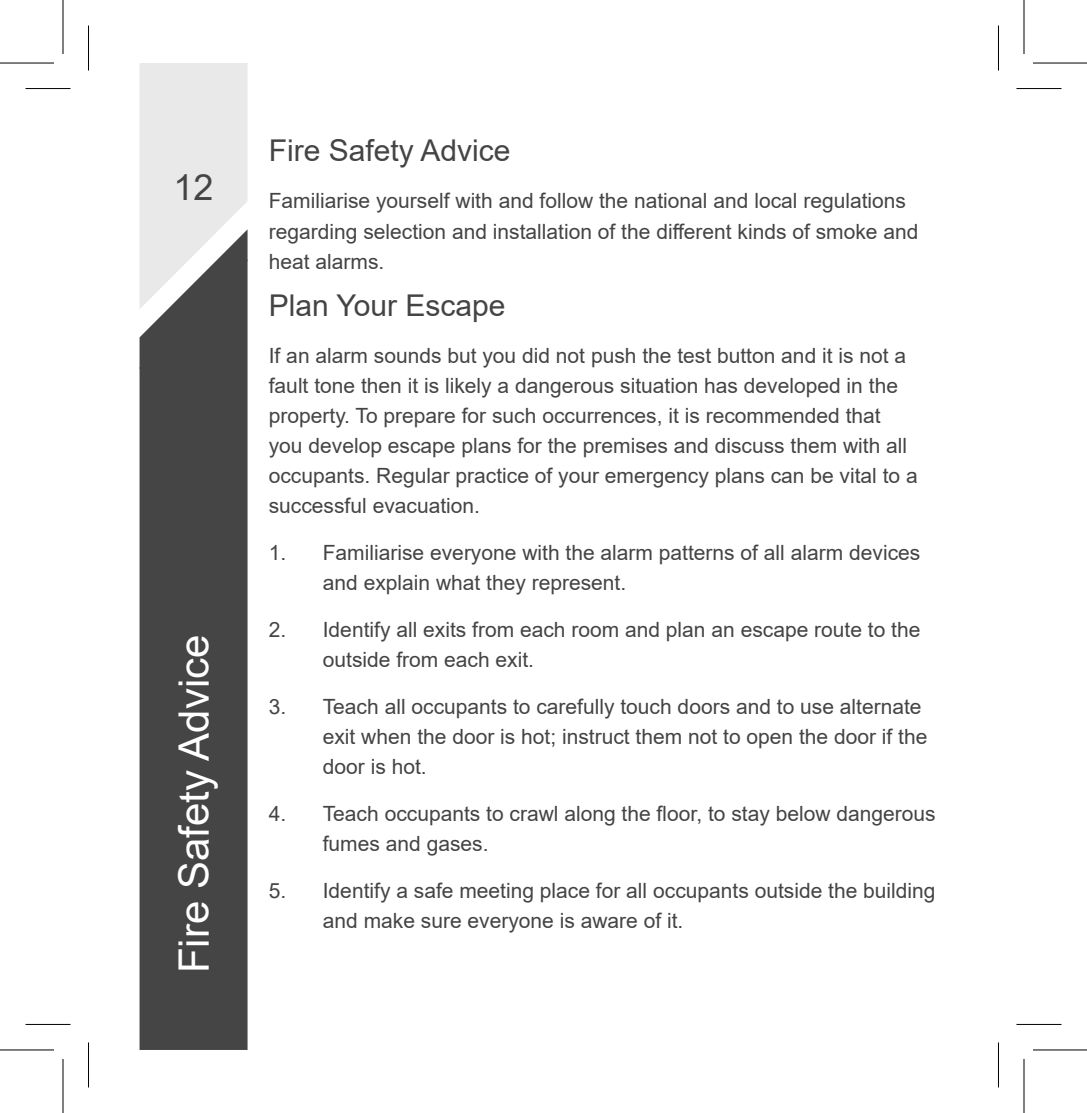
<style>
.page{position:relative;width:1087px;height:1113px;background:#fff}
.page>*{position:absolute;margin:0;border:0;box-sizing:border-box;transform-origin:0 0}
.Paragraph{font:42px "Arial";color:#fff}
.t1{font:36px "Arial";color:#454545}
.t2{font:30px "Arial";color:#454445}
.t3{font:21px/30px "Arial";color:#454445}
</style>
<div class="page">
<svg style="left:140px;top:63px;width:108px;height:196px;background:#e6e6e6"></svg>
<div style="left:140px;top:259px;width:108px;height:790px;background:#454545"></div>
<svg style="left:26px;top:1024px;width:45px;height:1px"></svg>
<svg style="left:1016px;top:1024px;width:45px;height:1px"></svg>
<hr style="left:26px;top:88px;width:45px;height:1px;background:#000">
<hr style="left:1016px;top:88px;width:45px;height:1px;background:#000">
<hr style="left:26px;top:1023px;width:45px;height:1px;background:#000">
<hr style="left:1016px;top:1023px;width:45px;height:1px;background:#000">
<hr style="left:88px;top:26px;width:1px;height:45px;background:#000">
<hr style="left:88px;top:1042px;width:1px;height:45px;background:#000">
<hr style="left:998px;top:26px;width:1px;height:45px;background:#000">
<hr style="left:998px;top:1042px;width:1px;height:45px;background:#000">
<svg style="left:1024px;top:0;width:1px;height:54px"></svg>
<svg style="left:1024px;top:1059px;width:1px;height:53px"></svg>
<hr style="left:0;top:62px;width:54px;height:2px;background:#000">
<hr style="left:1033px;top:62px;width:54px;height:2px;background:#000">
<hr style="left:0;top:1049px;width:54px;height:1px;background:#000">
<hr style="left:1033px;top:1049px;width:54px;height:1px;background:#000">
<hr style="left:62px;top:0;width:2px;height:54px;background:#000">
<hr style="left:62px;top:1058px;width:2px;height:54px;background:#000">
<hr style="left:1023px;top:0;width:1px;height:54px;background:#000">
<hr style="left:1023px;top:1058px;width:1px;height:54px;background:#000">
<h2 class="t1" style="left:174px;top:162px;width:42px">12</h2>
<p class="Paragraph" style="left:165px;top:973px;width:340px;rotate:-90deg">Fire Safety Advice</p>
<p class="t2" style="left:269px;top:130px;width:243px">Fire Safety Advice</p>
<p class="t3" style="left:269px;top:186px;width:651px">Familiarise yourself with and follow the national and local regulations regarding selection and installation of the different kinds of smoke and heat alarms.</p>
<p class="t2" style="left:269px;top:284px;width:238px">Plan Your Escape</p>
<p class="t3" style="left:269px;top:340px;width:650px">If an alarm sounds but you did not push the test button and it is not a fault tone then it is likely a dangerous situation has developed in the property. To prepare for such occurrences, it is recommended that you develop escape plans for the premises and discuss them with all occupants. Regular practice of your emergency plans can be vital to a successful evacuation.</p>
<p class="t3" style="left:323px;top:537px;width:599px;text-indent:-54px">1. Familiarise everyone with the alarm patterns of all alarm devices and explain what they represent.</p>
<p class="t3" style="left:323px;top:614px;width:599px;text-indent:-54px">2. Identify all exits from each room and plan an escape route to the outside from each exit.</p>
<p class="t3" style="left:323px;top:691px;width:606px;text-indent:-54px">3. Teach all occupants to carefully touch doors and to use alternate exit when the door is hot; instruct them not to open the door if the door is hot.</p>
<p class="t3" style="left:323px;top:798px;width:614px;text-indent:-54px">4. Teach occupants to crawl along the floor, to stay below dangerous fumes and gases.</p>
<p class="t3" style="left:323px;top:875px;width:614px;text-indent:-54px">5. Identify a safe meeting place for all occupants outside the building and make sure everyone is aware of it.</p>
</div>
